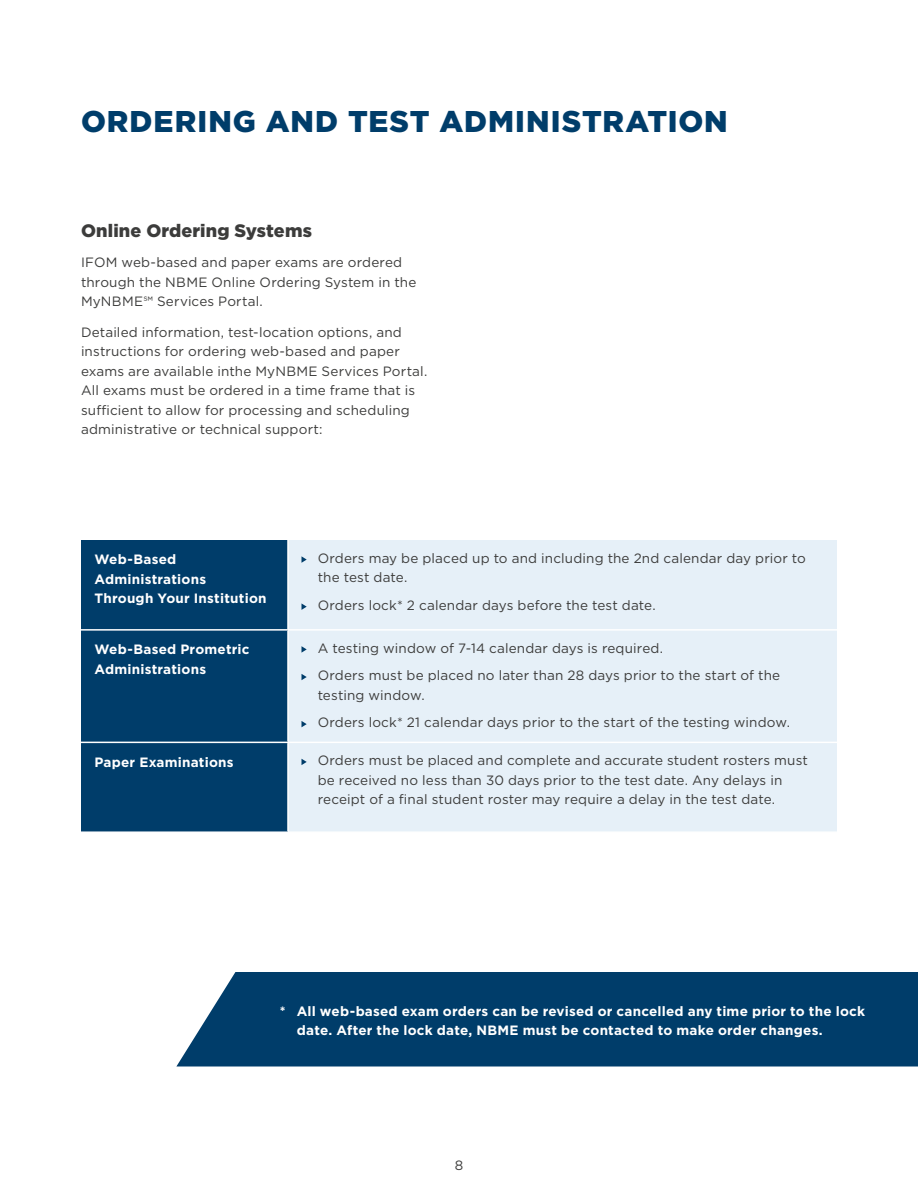
<style>
.page{position:relative;width:918px;height:1188px;background:#fff}
.page>*{position:absolute;margin:0;border:0;box-sizing:border-box;transform-origin:0 0}
.t1{font:900 30px "Gotham";letter-spacing:.03em;color:#003d6a}
.t2{font:900 18px "Gotham";letter-spacing:.01em;color:#3c3c3b}
.t3{font:13.5px/19.5px "Gotham";letter-spacing:.01em;color:#3c3c3b}
.t4{font:700 13.5px/19.5px "Gotham";letter-spacing:.015em;color:#fff}
</style>
<div class="page">
<div style="left:81px;top:540px;width:206px;height:291px;background:#003d6a"></div>
<div style="left:289px;top:540px;width:548px;height:291px;background:#e6f0f8"></div>
<hr style="left:81px;top:629px;width:207px;height:2px;background:#fff">
<hr style="left:288px;top:629px;width:549px;height:2px;background:#fff">
<hr style="left:81px;top:742px;width:207px;height:1px;background:#fff">
<hr style="left:288px;top:742px;width:549px;height:1px;background:#fff">
<svg style="left:302px;top:556px;width:5px;height:7px"></svg>
<svg style="left:302px;top:603px;width:5px;height:7px"></svg>
<svg style="left:302px;top:646px;width:5px;height:7px"></svg>
<svg style="left:302px;top:674px;width:5px;height:6px"></svg>
<svg style="left:302px;top:721px;width:5px;height:6px"></svg>
<svg style="left:302px;top:759px;width:5px;height:6px"></svg>
<div style="left:176px;top:972px;width:742px;height:94px;background:#003d6a"></div>
<h1 class="t1" style="left:81px;top:101px;width:648px">ORDERING AND TEST ADMINISTRATION</h1>
<h2 class="t2" style="left:81px;top:218px;width:232px">Online Ordering Systems</h2>
<p class="t3" style="left:81px;top:253px;width:337px">IFOM web-based and paper exams are ordered through the NBME Online Ordering System in the<br>MyNBME℠ Services Portal.</p>
<p class="t3" style="left:81px;top:322px;width:348px">Detailed information, test-location options, and instructions for ordering web-based and paper exams are available inthe MyNBME Services Portal.<br>All exams must be ordered in a time frame that is sufficient to allow for processing and scheduling administrative or technical support:</p>
<p class="t4" style="left:94px;top:550px;width:174px">Web-Based<br>Administrations<br>Through Your Institution</p>
<p class="t3" style="left:318px;top:548px;width:490px">Orders may be placed up to and including the 2nd calendar day prior to the test date.</p>
<p class="t3" style="left:318px;top:595px;width:340px">Orders lock* 2 calendar days before the test date.</p>
<p class="t4" style="left:95px;top:640px;width:157px">Web-Based Prometric<br>Administrations</p>
<p class="t3" style="left:318px;top:634px;width:464px;line-height:27.6px">A testing window of 7-14 calendar days is required.<br>Orders must be placed no later than 28 days prior to the start of the</p>
<p class="t3" style="left:318px;top:681px;width:474px;line-height:27.6px">testing window.<br>Orders lock* 21 calendar days prior to the start of the testing window.</p>
<p class="t4" style="left:95px;top:752px;width:141px">Paper Examinations</p>
<p class="t3" style="left:318px;top:750px;width:492px">Orders must be placed and complete and accurate student rosters must be received no less than 30 days prior to the test date. Any delays in receipt of a final student roster may require a delay in the test date.</p>
<p class="t4" style="left:297px;top:1001px;width:570px;text-indent:-17px">* All web-based exam orders can be revised or cancelled any time prior to the lock date. After the lock date, NBME must be contacted to make order changes.</p>
<p class="t3" style="left:455px;top:1155px;width:10px">8</p>
</div>
